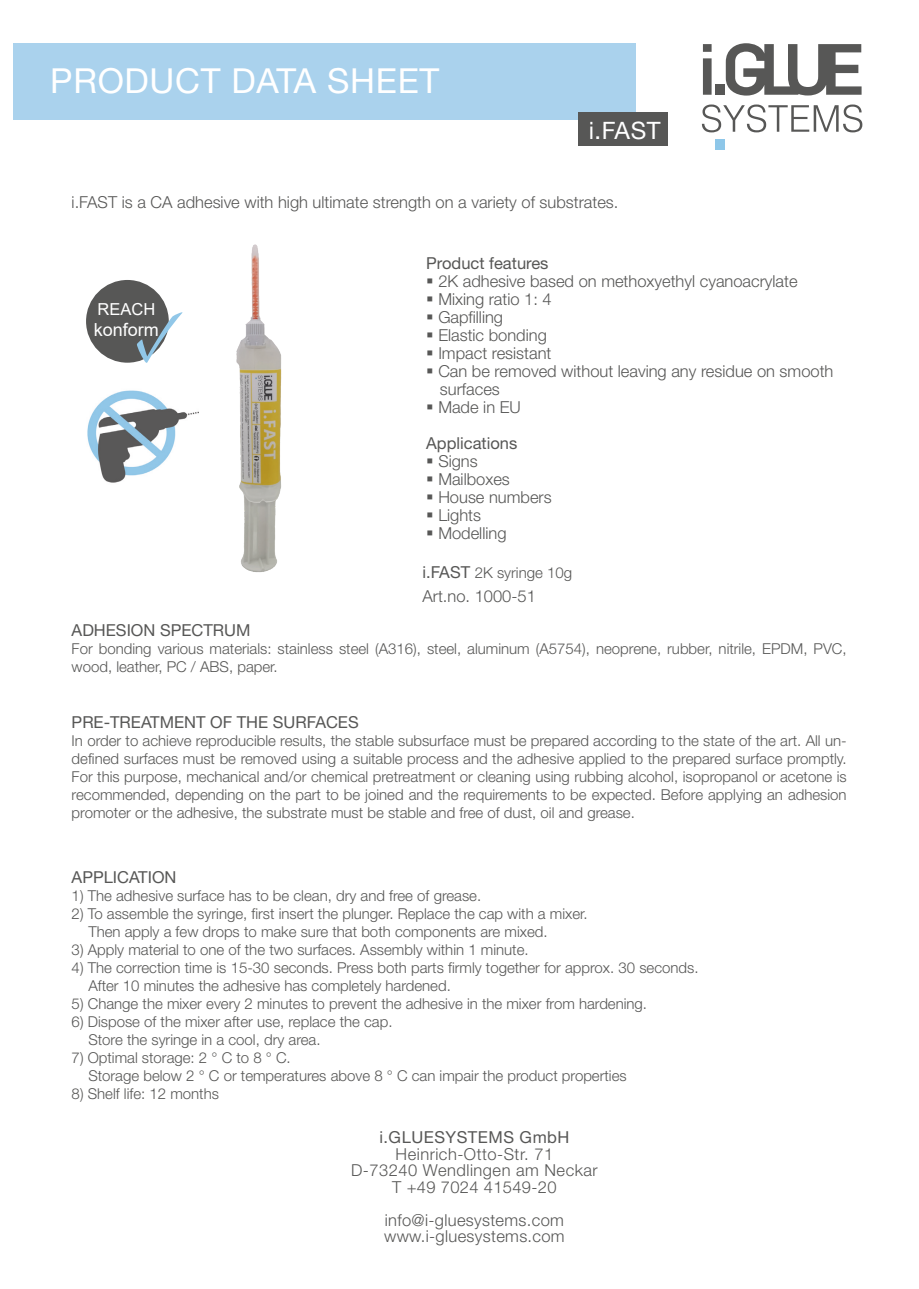
<style>
.page{position:relative;width:919px;height:1289px;background:#fff}
.page>*{position:absolute;margin:0;border:0;box-sizing:border-box;transform-origin:0 0}
.t1{font:75px "Minion Pro";color:#91c7e8}
.t2{font:34.5px "Helvetica Neue LT Std";letter-spacing:.02em;color:#fff}
.t3{font:24px "Helvetica Neue LT Std";color:#fff}
.t4{font:18px "Arial";color:#fff}
.t5{font:300 16.5px "Helvetica Neue LT Std";color:#575756}
.t6{font:16.5px "Helvetica Neue LT Std";color:#575756}
.t7{font:300 16.5px "Helvetica Neue LT Std";letter-spacing:.02em;color:#575756}
.t8{font:300 16.5px "Helvetica Neue LT Std";letter-spacing:.03em;color:#575756}
.t9{font:16.5px "Helvetica Neue LT Std";letter-spacing:.03em;color:#575756}
.t10{font:16.5px "Arial";color:#fff}
.t11{font:300 15px/18px "Helvetica Neue LT Std";color:#575756;text-align:justify}
.s1{font-weight:400;font-size:16.5px}
</style>
<div class="page">
<div style="left:89px;top:283px;width:77px;height:77px;background:#575756;border-radius:50%"></div>
<div style="left:86px;top:280px;width:83px;height:83px;border:6px solid #575756;border-radius:50%"></div>
<img style="left:87px;top:390px;width:112px;height:93px">
<svg style="left:702px;top:44px;width:9px;height:51px"></svg>
<div style="left:715px;top:84px;width:9px;height:11px;background:#575756"></div>
<div style="left:715px;top:139px;width:9px;height:11px;background:#8ec7e9"></div>
<svg style="left:725px;top:43px;width:136px;height:53px"></svg>
<svg style="left:701px;top:104px;width:161px;height:28px"></svg>
<div style="left:13px;top:43px;width:622px;height:77px;background:#aad2ed"></div>
<div style="left:578px;top:113px;width:89px;height:33px;background:#575756"></div>
<img style="left:236px;top:244px;width:46px;height:329px">
<p class="t2" style="left:50px;top:61px;width:390px">PRODUCT DATA SHEET</p>
<p class="t3" style="left:588px;top:116px;width:73px">i.FAST</p>
<p class="t5" style="left:72px;top:192px;width:548px">i.FAST is a CA adhesive with high ultimate strength on a variety of substrates.</p>
<p class="t10" style="left:97px;top:297px;width:59px">REACH</p>
<p class="t4" style="left:94px;top:317px;width:67px">konform</p>
<p class="t1" style="left:134px;top:284px;width:53px">✓</p>
<p class="t6" style="left:426px;top:253px;width:124px">Product features</p>
<p class="t5" style="left:426px;top:271px;width:373px">▪ 2K adhesive based on methoxyethyl cyanoacrylate</p>
<p class="t5" style="left:426px;top:289px;width:127px">▪ Mixing ratio 1: 4</p>
<p class="t5" style="left:426px;top:307px;width:78px">▪ Gapfilling</p>
<p class="t5" style="left:426px;top:325px;width:122px">▪ Elastic bonding</p>
<p class="t5" style="left:426px;top:343px;width:127px">▪ Impact resistant</p>
<p class="t5" style="left:426px;top:361px;width:409px">▪ Can be removed without leaving any residue on smooth</p>
<p class="t5" style="left:440px;top:379px;width:61px">surfaces</p>
<p class="t5" style="left:426px;top:397px;width:96px">▪ Made in EU</p>
<p class="t6" style="left:426px;top:433px;width:93px">Applications</p>
<p class="t5" style="left:426px;top:451px;width:53px">▪ Signs</p>
<p class="t5" style="left:426px;top:469px;width:85px">▪ Mailboxes</p>
<p class="t5" style="left:426px;top:487px;width:127px">▪ House numbers</p>
<p class="t5" style="left:426px;top:505px;width:56px">▪ Lights</p>
<p class="t5" style="left:426px;top:523px;width:82px">▪ Modelling</p>
<p class="t11" style="left:422px;top:563px;width:151px"><span class="s1">i.FAST</span> 2K syringe 10g</p>
<p class="t5" style="left:422px;top:586px;width:115px">Art.no. 1000-51</p>
<p class="t6" style="left:72px;top:620px;width:180px">ADHESION SPECTRUM</p>
<p class="t11" style="left:72px;top:639px;width:776px">For bonding various materials: stainless steel (A316), steel, aluminum (A5754), neoprene, rubber, nitrile, EPDM, PVC, wood, leather, PC / ABS, paper.</p>
<p class="t6" style="left:72px;top:712px;width:288px">PRE-TREATMENT OF THE SURFACES</p>
<p class="t11" style="left:72px;top:731px;width:776px">In order to achieve reproducible results, the stable subsurface must be prepared according to the state of the art. All un&shy;defined surfaces must be removed using a suitable process and the adhesive applied to the prepared surface promptly.<br>For this purpose, mechanical and/or chemical pretreatment or cleaning using rubbing alcohol, isopropanol or acetone is recommended, depending on the part to be joined and the requirements to be expected. Before applying an adhesion promoter or the adhesive, the substrate must be stable and free of dust, oil and grease.</p>
<p class="t6" style="left:72px;top:867px;width:106px">APPLICATION</p>
<p class="t11" style="left:72px;top:886px;width:411px">1) The adhesive surface has to be clean, dry and free of grease.</p>
<p class="t11" style="left:72px;top:904px;width:517px">2) To assemble the syringe, first insert the plunger. Replace the cap with a mixer.</p>
<p class="t11" style="left:88px;top:922px;width:461px">Then apply a few drops to make sure that both components are mixed.</p>
<p class="t11" style="left:72px;top:940px;width:458px">3) Apply material to one of the two surfaces. Assembly within 1 minute.</p>
<p class="t11" style="left:72px;top:958px;width:628px">4) The correction time is 15-30 seconds. Press both parts firmly together for approx. 30 seconds.</p>
<p class="t11" style="left:88px;top:976px;width:364px">After 10 minutes the adhesive has completely hardened.</p>
<p class="t11" style="left:72px;top:994px;width:577px">5) Change the mixer every 2 minutes to prevent the adhesive in the mixer from hardening.</p>
<p class="t11" style="left:72px;top:1012px;width:322px">6) Dispose of the mixer after use, replace the cap.</p>
<p class="t11" style="left:88px;top:1030px;width:234px">Store the syringe in a cool, dry area.</p>
<p class="t11" style="left:72px;top:1048px;width:221px">7) Optimal storage: 2 ° C to 8 ° C.</p>
<p class="t11" style="left:88px;top:1066px;width:540px">Storage below 2 ° C or temperatures above 8 ° C can impair the product properties</p>
<p class="t11" style="left:72px;top:1084px;width:149px">8) Shelf life: 12 months</p>
<p class="t9" style="left:379px;top:1127px;width:191px">i.GLUESYSTEMS GmbH</p>
<p class="t8" style="left:395px;top:1143px;width:159px">Heinrich-Otto-Str. 71</p>
<p class="t8" style="left:351px;top:1160px;width:248px">D-73240 Wendlingen am Neckar</p>
<p class="t7" style="left:392px;top:1176px;width:166px">T +49 7024 41549-20</p>
<p class="t7" style="left:385px;top:1209px;width:181px">info@i-gluesystems.com</p>
<p class="t7" style="left:384px;top:1226px;width:182px">www.i-gluesystems.com</p>
</div>
